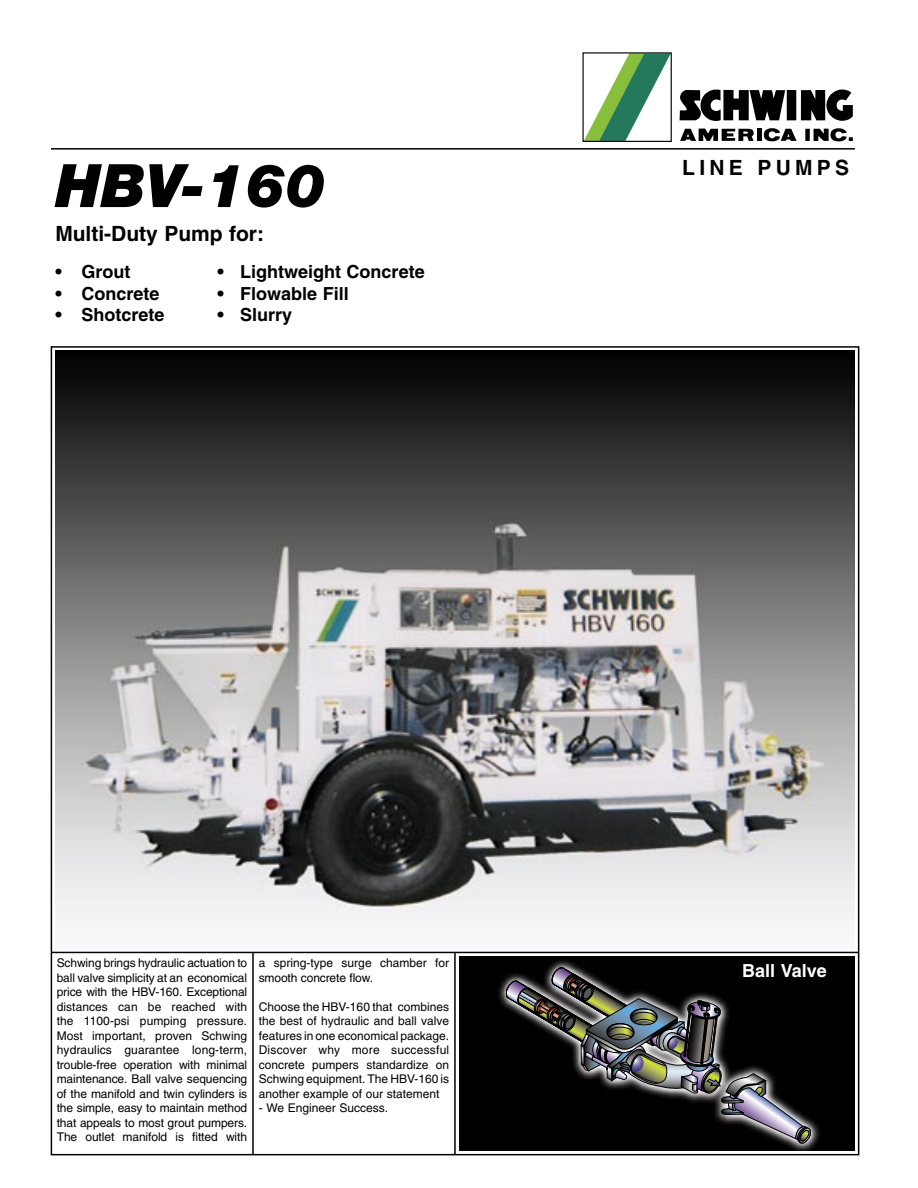
<style>
.page{position:relative;width:918px;height:1188px;background:#fff}
.page>*{position:absolute;margin:0;border:0;box-sizing:border-box;transform-origin:0 0}
.t1{font:italic 900 60px "Helvetica Neue";color:#000}
.t2{font:700 21px "Helvetica";color:#000}
.t3{font:700 21px "Helvetica";letter-spacing:.2em;color:#000}
.t4{font:700 18px "Helvetica";color:#000}
.t5{font:700 18px "Helvetica";color:#fff}
.t6{font:12px/14.4px "Helvetica";color:#000;text-align:justify}
</style>
<div class="page">
<hr style="left:51px;top:148px;width:804px;height:2px;background:#000">
<img style="left:55px;top:351px;width:800px;height:597px">
<hr style="left:51px;top:952px;width:808px;height:1px;background:#000">
<hr style="left:252px;top:952px;width:2px;height:202px;background:#000">
<hr style="left:454px;top:952px;width:2px;height:202px;background:#000">
<svg style="left:584px;top:54px;width:86px;height:86px"></svg>
<div style="left:582px;top:52px;width:90px;height:90px;border:1px solid #000"></div>
<svg style="left:679px;top:89px;width:174px;height:53px"></svg>
<div style="left:459px;top:957px;width:396px;height:193px;background:#000"></div>
<svg style="left:506px;top:965px;width:305px;height:178px;background:#2b2c2c"></svg>
<h1 class="t1" style="left:55px;top:149px;width:272px">HBV-160</h1>
<h2 class="t2" style="left:55px;top:221px;width:210px">Multi-Duty Pump for:</h2>
<h3 class="t4" style="left:55px;top:261px;width:77px">• Grout</h3>
<h3 class="t4" style="left:217px;top:261px;width:209px">• Lightweight Concrete</h3>
<h3 class="t4" style="left:55px;top:282px;width:106px">• Concrete</h3>
<h3 class="t4" style="left:217px;top:282px;width:133px">• Flowable Fill</h3>
<h3 class="t4" style="left:55px;top:304px;width:111px">• Shotcrete</h3>
<h3 class="t4" style="left:217px;top:304px;width:76px">• Slurry</h3>
<h2 class="t3" style="left:682px;top:155px;width:168px">LINE PUMPS</h2>
<p class="t6" style="left:57px;top:956px;width:192px">Schwing brings hydraulic actuation to ball valve simplicity at an economical price with the HBV-160. Exceptional distances can be reached with the 1100-psi pumping pressure.<br>Most important, proven Schwing hydraulics guarantee long-term, trouble-free operation with minimal maintenance. Ball valve sequencing of the manifold and twin cylinders is the simple, easy to maintain method that appeals to most grout pumpers.<br>The outlet manifold is fitted with</p>
<p class="t6" style="left:259px;top:956px;width:192px">a spring-type surge chamber for smooth concrete flow.</p>
<p class="t6" style="left:259px;top:999px;width:192px">Choose the HBV-160 that combines the best of hydraulic and ball valve features in one economical package.<br>Discover why more successful concrete pumpers standardize on Schwing equipment. The HBV-160 is another example of our statement</p>
<p class="t6" style="left:259px;top:1101px;width:131px">- We Engineer Success.</p>
<h3 class="t5" style="left:742px;top:959px;width:86px">Ball Valve</h3>
</div>
